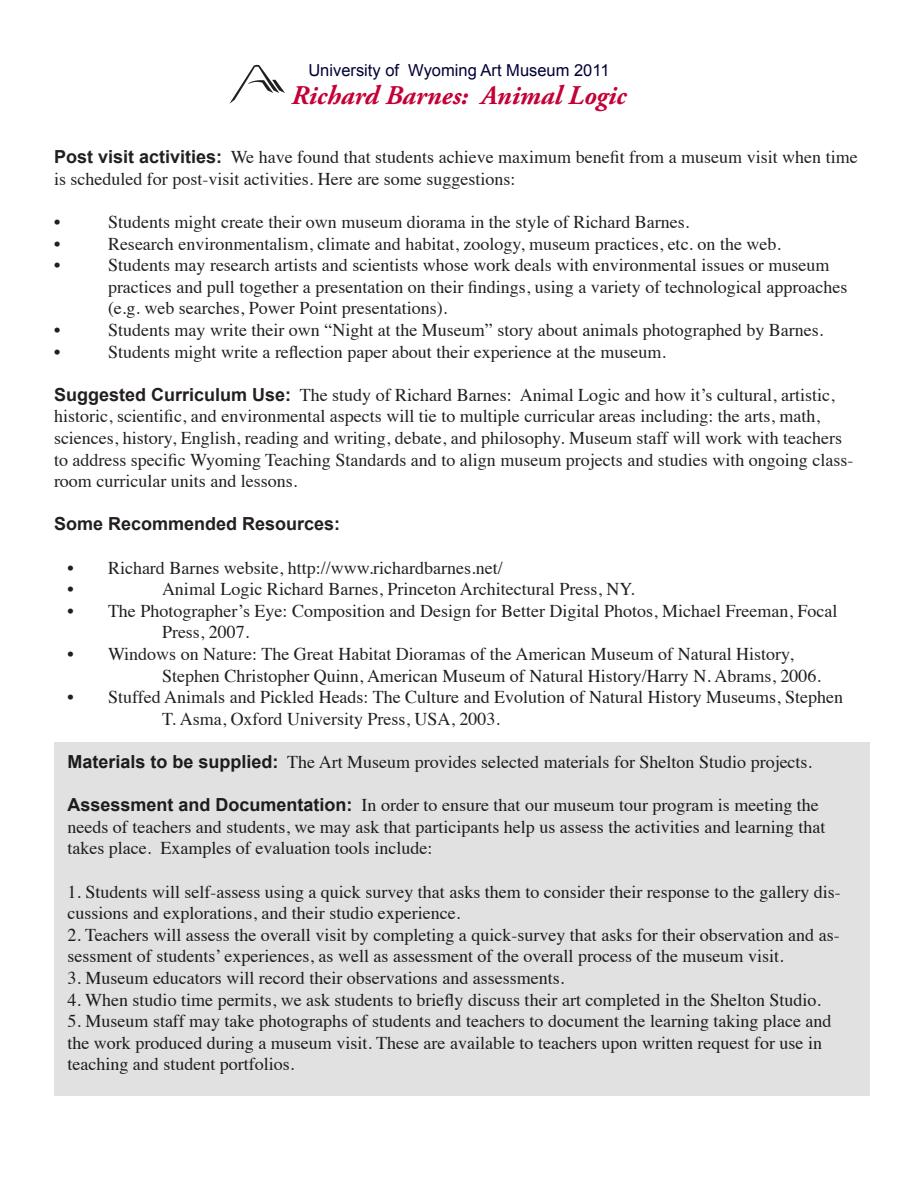
<style>
.page{position:relative;width:918px;height:1188px;background:#fff}
.page>*{position:absolute;margin:0;border:0;box-sizing:border-box;transform-origin:0 0}
.t1{font:italic 700 27px "Adobe Garamond Pro";color:#c40036}
.t2{font:18px/21.6px "Times";color:#231f20}
.t3{font:700 18px "Arial";color:#231f20}
.t4{font:16.5px "Arial";color:#000036}
.s1{font-family:"Arial";font-weight:700}
</style>
<div class="page">
<svg style="left:229px;top:65px;width:56px;height:39px"></svg>
<div style="left:54px;top:743px;width:815px;height:353px;background:#e1e1e1"></div>
<p class="t4" style="left:308px;top:59px;width:303px">University of Wyoming Art Museum 2011</p>
<p class="t1" style="left:292px;top:80px;width:336px">Richard Barnes: Animal Logic</p>
<p class="t2" style="left:54px;top:145px;width:805px"><span class="s1">Post visit activities:</span> We have found that students achieve maximum benefit from a museum visit when time is scheduled for post-visit activities. Here are some suggestions:</p>
<p class="t2" style="left:54px;top:210px;width:8px">•</p>
<p class="t2" style="left:108px;top:210px;width:583px">Students might create their own museum diorama in the style of Richard Barnes.</p>
<p class="t2" style="left:54px;top:231px;width:8px">•</p>
<p class="t2" style="left:108px;top:231px;width:675px">Research environmentalism, climate and habitat, zoology, museum practices, etc. on the web.</p>
<p class="t2" style="left:54px;top:253px;width:8px">•</p>
<p class="t2" style="left:108px;top:253px;width:741px">Students may research artists and scientists whose work deals with environmental issues or museum practices and pull together a presentation on their findings, using a variety of technological approaches (e.g. web searches, Power Point presentations).</p>
<p class="t2" style="left:54px;top:318px;width:8px">•</p>
<p class="t2" style="left:108px;top:318px;width:717px">Students may write their own “Night at the Museum” story about animals photographed by Barnes.</p>
<p class="t2" style="left:54px;top:339px;width:8px">•</p>
<p class="t2" style="left:108px;top:339px;width:559px">Students might write a reflection paper about their experience at the museum.</p>
<p class="t2" style="left:54px;top:382px;width:801px"><span class="s1">Suggested Curriculum Use:</span> The study of Richard Barnes: Animal Logic and how it’s cultural, artistic, historic, scientific, and environmental aspects will tie to multiple curricular areas including: the arts, math, sciences, history, English, reading and writing, debate, and philosophy. Museum staff will work with teachers to address specific Wyoming Teaching Standards and to align museum projects and studies with ongoing class&shy;room curricular units and lessons.</p>
<p class="t3" style="left:54px;top:512px;width:288px">Some Recommended Resources:</p>
<p class="t2" style="left:68px;top:555px;width:437px">• Richard Barnes website, http://www.richardbarnes.net/</p>
<p class="t2" style="left:68px;top:577px;width:8px">•</p>
<p class="t2" style="left:162px;top:577px;width:474px">Animal Logic Richard Barnes, Princeton Architectural Press, NY.</p>
<p class="t2" style="left:162px;top:598px;width:677px;text-indent:-94px">• The Photographer’s Eye: Composition and Design for Better Digital Photos, Michael Freeman, Focal<br>Press, 2007.</p>
<p class="t2" style="left:68px;top:642px;width:728px">• Windows on Nature: The Great Habitat Dioramas of the American Museum of Natural History,</p>
<p class="t2" style="left:162px;top:663px;width:660px">Stephen Christopher Quinn, American Museum of Natural History/Harry N. Abrams, 2006.</p>
<p class="t2" style="left:162px;top:685px;width:683px;text-indent:-94px">• Stuffed Animals and Pickled Heads: The Culture and Evolution of Natural History Museums, Stephen<br>T. Asma, Oxford University Press, USA, 2003.</p>
<p class="t2" style="left:68px;top:750px;width:746px"><span class="s1">Materials to be supplied:</span> The Art Museum provides selected materials for Shelton Studio projects.</p>
<p class="t2" style="left:68px;top:793px;width:759px"><span class="s1">Assessment and Documentation:</span> In order to ensure that our museum tour program is meeting the needs of teachers and students, we may ask that participants help us assess the activities and learning that takes place. Examples of evaluation tools include:</p>
<p class="t2" style="left:68px;top:879px;width:775px">1. Students will self-assess using a quick survey that asks them to consider their response to the gallery dis&shy;cussions and explorations, and their studio experience.</p>
<p class="t2" style="left:68px;top:922px;width:774px">2. Teachers will assess the overall visit by completing a quick-survey that asks for their observation and as&shy;sessment of students’ experiences, as well as assessment of the overall process of the museum visit.</p>
<p class="t2" style="left:68px;top:966px;width:498px">3. Museum educators will record their observations and assessments.</p>
<p class="t2" style="left:68px;top:987px;width:755px">4. When studio time permits, we ask students to briefly discuss their art completed in the Shelton Studio.</p>
<p class="t2" style="left:68px;top:1009px;width:766px">5. Museum staff may take photographs of students and teachers to document the learning taking place and the work produced during a museum visit. These are available to teachers upon written request for use in teaching and student portfolios.</p>
</div>
